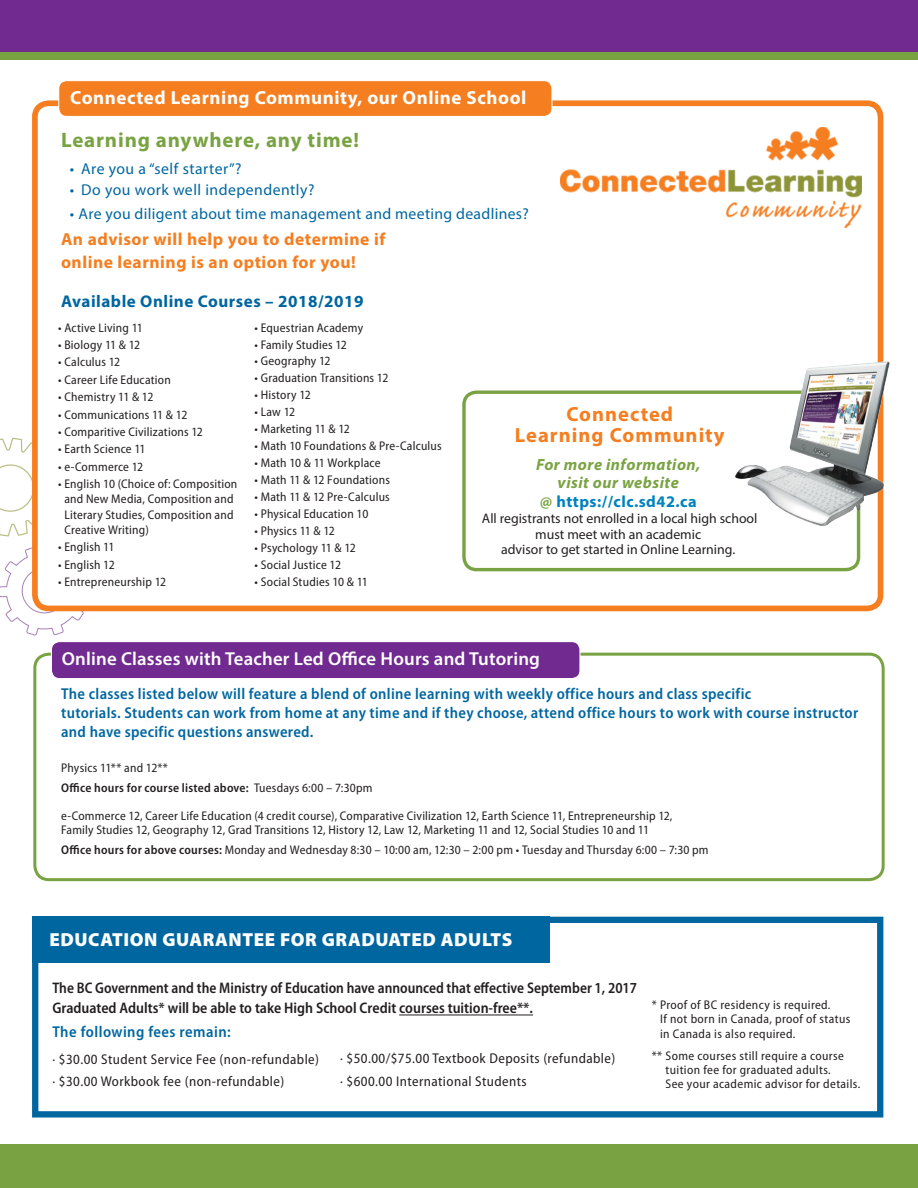
<style>
.page{position:relative;width:918px;height:1188px;background:#fff}
.page>*{position:absolute;margin:0;border:0;box-sizing:border-box;transform-origin:0 0}
.t1{font:700 21px "Myriad Pro";letter-spacing:.04em;color:#79a342}
.t2{font:700 20.55px/20.5px "Myriad Pro";letter-spacing:.05em;color:#f57e20;text-align:center}
.t3{font:700 18.9px "Myriad Pro";letter-spacing:.03em;color:#fff}
.t4{font:900 18.9px "Myriad Pro";letter-spacing:.03em;color:#fff}
.t5{font:600 18.75px "Myriad Pro";letter-spacing:.01em;color:#fff}
.t6{font:700 17.4px/22.6px "Myriad Pro";letter-spacing:.03em;color:#f57e20}
.t7{font:700 17.1px "Myriad Pro";letter-spacing:.03em;color:#0066a0}
.t8{font:italic 700 16.2px/17.4px "Myriad Pro";letter-spacing:.03em;color:#79a342;text-align:center}
.t9{font:700 16.2px "Myriad Pro";letter-spacing:.03em;color:#0082be}
.t10{font:600 semi-condensed 15.75px/18.9px "Myriad Pro";letter-spacing:.02em;color:#0066a0}
.t11{font:15.75px "Myriad Pro";letter-spacing:.02em;color:#0066a0}
.t12{font:600 semi-condensed 15.3px/20.5px "Myriad Pro";color:#231f20;scale:.95 1}
.t13{font:semi-condensed 14.25px/22.8px "Myriad Pro";letter-spacing:.03em;color:#231f20}
.t14{font:13.8px/15.8px "Myriad Pro";color:#231f20;text-align:center}
.t15{font:semi-condensed 12.6px/14.2px "Myriad Pro";letter-spacing:.015em;color:#231f20}
.s1{color:#79a342}
.s2{font-weight:600}
</style>
<div class="page">
<div style="left:0;top:0;width:918px;height:59px;background:#79a342"></div>
<div style="left:0;top:1145px;width:918px;height:43px;background:#79a342"></div>
<div style="left:0;top:0;width:918px;height:52px;background:#712b90"></div>
<svg style="left:0;top:437px;width:116px;height:223px"></svg>
<div style="left:35px;top:103px;width:846px;height:505px;background:#fff;border-radius:14px"></div>
<div style="left:32px;top:100px;width:851px;height:511px;border:6px solid #f57e20;border-radius:14px"></div>
<div style="left:462px;top:390px;width:398px;height:181px;border:3px solid #79a342;border-radius:13px"></div>
<div style="left:59px;top:81px;width:493px;height:35px;background:#f57e20;border-radius:8px"></div>
<div style="left:58px;top:80px;width:494px;height:37px;border:1px solid #fff;border-radius:8px"></div>
<img style="left:726px;top:355px;width:164px;height:178px">
<img style="left:561px;top:128px;width:300px;height:100px">
<div style="left:32px;top:917px;width:851px;height:201px;background:#fff;border:6px solid #0066a0"></div>
<div style="left:32px;top:917px;width:518px;height:46px;background:#0066a0"></div>
<hr style="left:399px;top:1015px;width:134px;height:1px;background:#231f20">
<div style="left:35px;top:654px;width:848px;height:226px;background:#fff;border-radius:14px"></div>
<div style="left:33px;top:653px;width:852px;height:228px;border:3px solid #79a342;border-radius:14px"></div>
<div style="left:51px;top:642px;width:529px;height:37px;background:#712b90;border-radius:8px"></div>
<div style="left:51px;top:641px;width:530px;height:38px;border:1px solid #fff;border-radius:8px"></div>
<h3 class="t3" style="left:70px;top:85px;width:458px">Connected Learning Community, our Online School</h3>
<h1 class="t1" style="left:61px;top:126px;width:300px">Learning anywhere, any time!</h1>
<p class="t11" style="left:70px;top:159px;width:173px">• Are you a “self starter”?</p>
<p class="t11" style="left:70px;top:180px;width:246px">• Do you work well independently?</p>
<p class="t11" style="left:70px;top:204px;width:461px">• Are you diligent about time management and meeting deadlines?</p>
<h3 class="t6" style="left:61px;top:228px;width:326px">An advisor will help you to determine if online learning is an option for you!</h3>
<h3 class="t7" style="left:61px;top:290px;width:304px">Available Online Courses – 2018/2019</h3>
<p class="t15" style="left:58px;top:321px;width:86px">• Active Living 11</p>
<p class="t15" style="left:58px;top:338px;width:84px">• Biology 11 &amp; 12</p>
<p class="t15" style="left:58px;top:355px;width:63px">• Calculus 12</p>
<p class="t15" style="left:58px;top:373px;width:114px">• Career Life Education</p>
<p class="t15" style="left:58px;top:390px;width:97px">• Chemistry 11 &amp; 12</p>
<p class="t15" style="left:58px;top:408px;width:131px">• Communications 11 &amp; 12</p>
<p class="t15" style="left:58px;top:425px;width:146px">• Comparitive Civilizations 12</p>
<p class="t15" style="left:58px;top:442px;width:89px">• Earth Science 11</p>
<p class="t15" style="left:58px;top:460px;width:86px">• e-Commerce 12</p>
<p class="t15" style="left:64px;top:477px;width:175px;line-height:15.1px;text-indent:-6px">• English 10 (Choice of: Composition and New Media, Composition and<br>Literary Studies, Composition and<br>Creative Writing)</p>
<p class="t15" style="left:58px;top:540px;width:58px">• English 11</p>
<p class="t15" style="left:58px;top:558px;width:58px">• English 12</p>
<p class="t15" style="left:58px;top:575px;width:109px">• Entrepreneurship 12</p>
<p class="t15" style="left:255px;top:320px;width:110px">• Equestrian Academy</p>
<p class="t15" style="left:255px;top:337px;width:94px">• Family Studies 12</p>
<p class="t15" style="left:255px;top:354px;width:78px">• Geography 12</p>
<p class="t15" style="left:255px;top:371px;width:135px">• Graduation Transitions 12</p>
<p class="t15" style="left:255px;top:388px;width:58px">• History 12</p>
<p class="t15" style="left:255px;top:405px;width:42px">• Law 12</p>
<p class="t15" style="left:255px;top:422px;width:97px">• Marketing 11 &amp; 12</p>
<p class="t15" style="left:255px;top:439px;width:189px">• Math 10 Foundations &amp; Pre-Calculus</p>
<p class="t15" style="left:255px;top:456px;width:127px">• Math 10 &amp; 11 Workplace</p>
<p class="t15" style="left:255px;top:473px;width:137px">• Math 11 &amp; 12 Foundations</p>
<p class="t15" style="left:255px;top:490px;width:137px">• Math 11 &amp; 12 Pre-Calculus</p>
<p class="t15" style="left:255px;top:507px;width:115px">• Physical Education 10</p>
<p class="t15" style="left:255px;top:524px;width:82px">• Physics 11 &amp; 12</p>
<p class="t15" style="left:255px;top:541px;width:103px">• Psychology 11 &amp; 12</p>
<p class="t15" style="left:255px;top:558px;width:88px">• Social Justice 12</p>
<p class="t15" style="left:255px;top:575px;width:115px">• Social Studies 10 &amp; 11</p>
<h2 class="t2" style="left:515px;top:403px;width:211px">Connected<br>Learning Community</h2>
<p class="t8" style="left:536px;top:456px;width:166px">For more information, visit our website</p>
<p class="t9" style="left:540px;top:491px;width:158px"><span class="s1">@</span> https://clc.sd42.ca</p>
<p class="t14" style="left:482px;top:510px;width:277px">All registrants not enrolled in a local high school must meet with an academic<br>advisor to get started in Online Learning.</p>
<h3 class="t5" style="left:62px;top:647px;width:480px">Online Classes with Teacher Led Office Hours and Tutoring</h3>
<p class="t10" style="left:61px;top:684px;width:799px">The classes listed below will feature a blend of online learning with weekly office hours and class specific<br>tutorials. Students can work from home at any time and if they choose, attend office hours to work with course instructor and have specific questions answered.</p>
<p class="t15" style="left:61px;top:758px;width:313px;line-height:19.8px">Physics 11** and 12**<br><span class="s2">Office hours for course listed above:</span> Tuesdays 6:00 – 7:30pm</p>
<p class="t15" style="left:61px;top:809px;width:613px">e-Commerce 12, Career Life Education (4 credit course), Comparative Civilization 12, Earth Science 11, Entrepreneurship 12,<br>Family Studies 12, Geography 12, Grad Transitions 12, History 12, Law 12, Marketing 11 and 12, Social Studies 10 and 11</p>
<p class="t15" style="left:61px;top:843px;width:649px"><span class="s2">Office hours for above courses:</span> Monday and Wednesday 8:30 – 10:00 am, 12:30 – 2:00 pm • Tuesday and Thursday 6:00 – 7:30 pm</p>
<h3 class="t4" style="left:49px;top:929px;width:464px">EDUCATION GUARANTEE FOR GRADUATED ADULTS</h3>
<p class="t12" style="left:52px;top:978px;width:617px">The BC Government and the Ministry of Education have announced that effective September 1, 2017<br>Graduated Adults* will be able to take High School Credit courses tuition-free**.</p>
<p class="t10" style="left:52px;top:1023px;width:180px">The following fees remain:</p>
<p class="t13" style="left:52px;top:1048px;width:268px">· $30.00 Student Service Fee (non-refundable) · $30.00 Workbook fee (non-refundable)</p>
<p class="t13" style="left:340px;top:1047px;width:277px">· $50.00/$75.00 Textbook Deposits (refundable) · $600.00 International Students</p>
<p class="t15" style="left:660px;top:998px;width:192px;text-indent:-8px">* Proof of BC residency is required.<br>If not born in Canada, proof of status in Canada is also required.</p>
<p class="t15" style="left:666px;top:1049px;width:196px;text-indent:-14px">** Some courses still require a course tuition fee for graduated adults.<br>See your academic advisor for details.</p>
</div>
